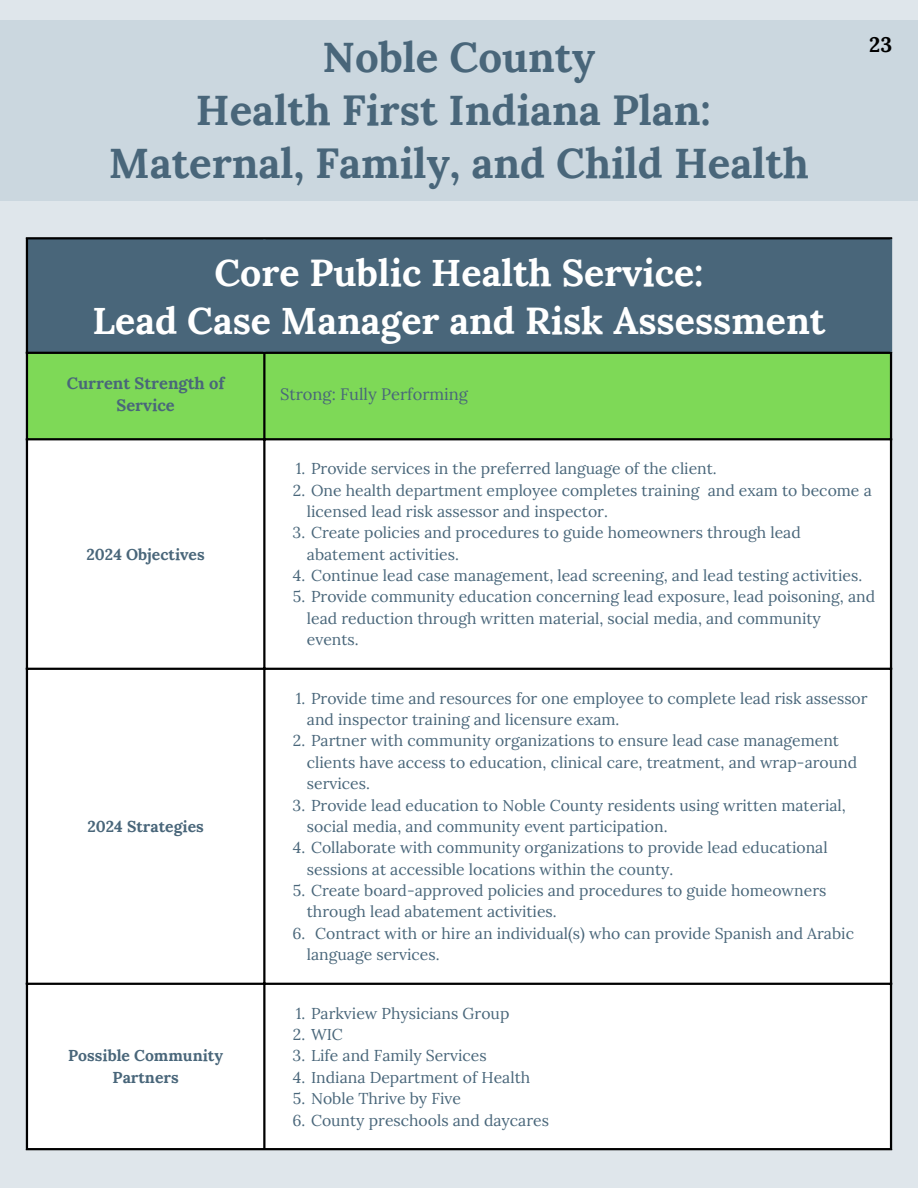
<style>
.page{position:relative;width:918px;height:1188px;background:#dfe6eb}
.page>*{position:absolute;margin:0;border:0;box-sizing:border-box;transform-origin:0 0}
.t1{font:700 42px/52.8px "Lora";color:#49667a;text-align:center}
.t2{font:700 37.5px "Lora";color:#fff}
.t3{font:700 21px "Lora";color:#000}
.t4{font:700 16.5px/22.5px "Lora";color:#49667a;text-align:center}
.t5{font:16.5px "Lora";color:#49667a}
.t6{font:15.75px/21.3px "Lora";color:#49667a}
.t7{font:700 15.75px/21.3px "Lora";color:#49667a;text-align:center}
</style>
<div class="page">
<div style="left:0;top:21px;width:918px;height:180px;background:#cbd7df"></div>
<div style="left:28px;top:239px;width:862px;height:113px;background:#49667a"></div>
<div style="left:28px;top:354px;width:862px;height:84px;background:#7ed957"></div>
<div style="left:28px;top:440px;width:862px;height:708px;background:#fff"></div>
<hr style="left:26px;top:239px;width:2px;height:909px;background:#000">
<hr style="left:263px;top:354px;width:2px;height:794px;background:#000">
<hr style="left:890px;top:354px;width:2px;height:794px;background:#000">
<hr style="left:26px;top:237px;width:866px;height:2px;background:#000">
<hr style="left:26px;top:352px;width:866px;height:2px;background:#000">
<hr style="left:26px;top:438px;width:866px;height:2px;background:#000">
<hr style="left:26px;top:668px;width:866px;height:2px;background:#000">
<hr style="left:26px;top:983px;width:866px;height:2px;background:#000">
<hr style="left:26px;top:1148px;width:866px;height:2px;background:#000">
<hr style="left:263px;top:239px;width:2px;height:113px;background:#49667a">
<hr style="left:890px;top:239px;width:2px;height:113px;background:#49667a">
<p class="t1" style="left:109px;top:30px;width:702px">Noble County<br>Health First Indiana Plan:<br>Maternal, Family, and Child Health</p>
<p class="t2" style="left:214px;top:249px;width:491px">Core Public Health Service:</p>
<p class="t2" style="left:93px;top:296px;width:734px">Lead Case Manager and Risk Assessment</p>
<h1 class="t4" style="left:67px;top:372px;width:159px">Current Strength of<br>Service</h1>
<p class="t5" style="left:280px;top:383px;width:189px">Strong: Fully Performing</p>
<p class="t3" style="left:869px;top:30px;width:24px">23</p>
<p class="t7" style="left:87px;top:543px;width:120px">2024 Objectives</p>
<p class="t7" style="left:87px;top:816px;width:118px">2024 Strategies</p>
<p class="t7" style="left:68px;top:1045px;width:156px">Possible Community<br>Partners</p>
<p class="t6" style="left:296px;top:458px;width:423px">1. Provide services in the preferred language of the client.</p>
<p class="t6" style="left:307px;top:479px;width:566px;text-indent:-14px">2. One health department employee completes training and exam to become a licensed lead risk assessor and inspector.</p>
<p class="t6" style="left:307px;top:522px;width:495px;text-indent:-14px">3. Create policies and procedures to guide homeowners through lead abatement activities.</p>
<p class="t6" style="left:293px;top:565px;width:571px">4. Continue lead case management, lead screening, and lead testing activities.</p>
<p class="t6" style="left:307px;top:586px;width:570px;text-indent:-14px">5. Provide community education concerning lead exposure, lead poisoning, and lead reduction through written material, social media, and community events.</p>
<p class="t6" style="left:307px;top:687px;width:562px;text-indent:-11px">1. Provide time and resources for one employee to complete lead risk assessor and inspector training and licensure exam.</p>
<p class="t6" style="left:307px;top:730px;width:552px;text-indent:-14px">2. Partner with community organizations to ensure lead case management clients have access to education, clinical care, treatment, and wrap-around services.</p>
<p class="t6" style="left:307px;top:794px;width:540px;text-indent:-14px">3. Provide lead education to Noble County residents using written material, social media, and community event participation.</p>
<p class="t6" style="left:307px;top:837px;width:522px;text-indent:-14px">4. Collaborate with community organizations to provide lead educational sessions at accessible locations within the county.</p>
<p class="t6" style="left:307px;top:880px;width:521px;text-indent:-14px">5. Create board-approved policies and procedures to guide homeowners through lead abatement activities.</p>
<p class="t6" style="left:307px;top:922px;width:549px;text-indent:8px">Contract with or hire an individual(s) who can provide Spanish and Arabic language services.</p>
<p class="t6" style="left:292px;top:922px;width:14px">6.</p>
<p class="t6" style="left:296px;top:1002px;width:215px">1. Parkview Physicians Group</p>
<p class="t6" style="left:293px;top:1024px;width:52px">2. WIC</p>
<p class="t6" style="left:293px;top:1045px;width:196px">3. Life and Family Services</p>
<p class="t6" style="left:293px;top:1066px;width:239px">4. Indiana Department of Health</p>
<p class="t6" style="left:293px;top:1088px;width:170px">5. Noble Thrive by Five</p>
<p class="t6" style="left:292px;top:1109px;width:258px">6. County preschools and daycares</p>
</div>
